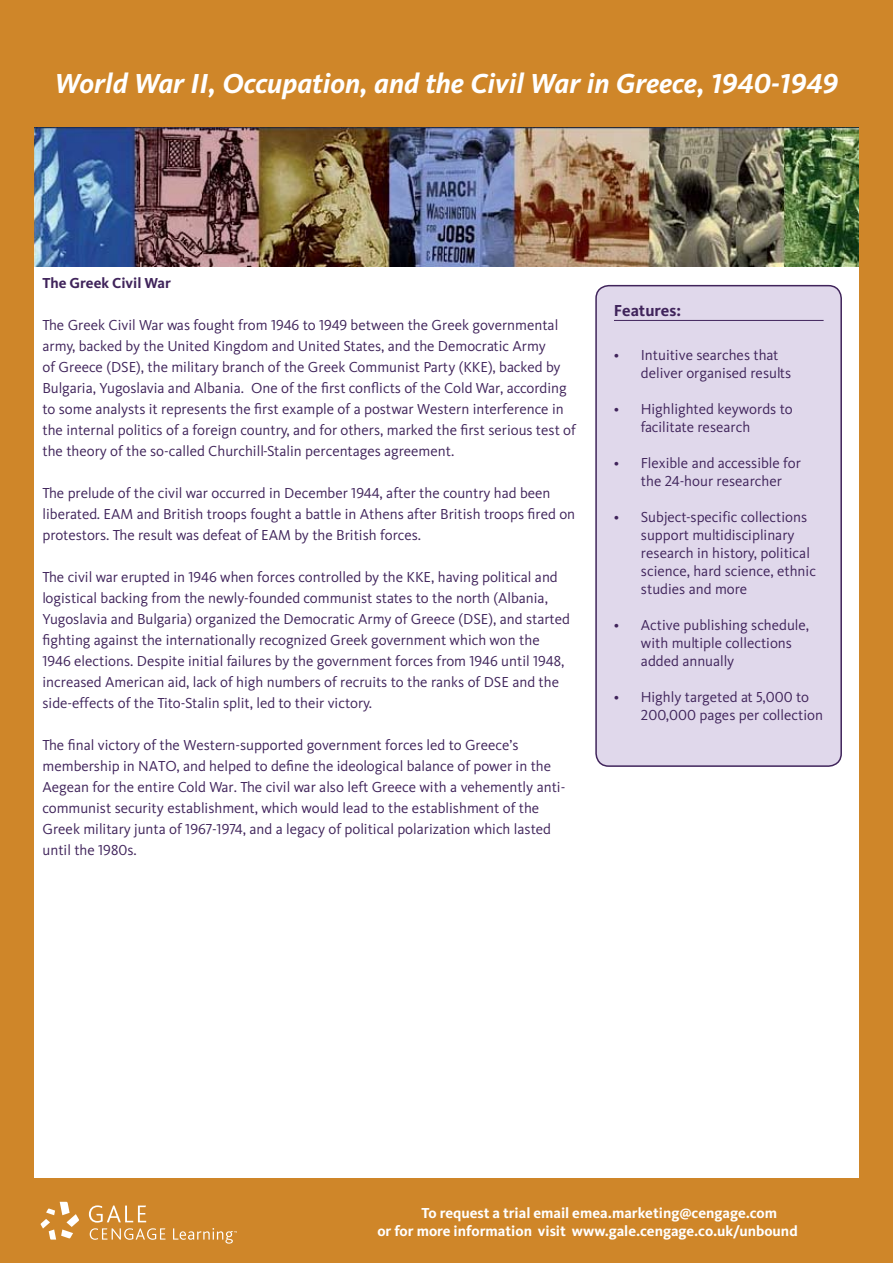
<style>
.page{position:relative;width:893px;height:1263px;background:#cf8629}
.page>*{position:absolute;margin:0;border:0;box-sizing:border-box;transform-origin:0 0}
.t1{font:italic 700 28.5px "Kievit CL";color:#fff}
.t2{font:700 16.5px "Kievit CL";color:#40245b}
.t3{font:15px/21px "Kievit CL";color:#40245b}
.t4{font:700 15px/18px "Kievit CL";color:#fff}
.t5{font:700 15px "Kievit CL";color:#40245b}
</style>
<div class="page">
<div style="left:34px;top:264px;width:825px;height:914px;background:#fff"></div>
<img style="left:34px;top:128px;width:825px;height:138px">
<svg style="left:89px;top:1205px;width:57px;height:17px"></svg>
<svg style="left:40px;top:1202px;width:39px;height:37px"></svg>
<svg style="left:90px;top:1228px;width:75px;height:12px"></svg>
<svg style="left:173px;top:1228px;width:64px;height:15px"></svg>
<div style="left:596px;top:286px;width:245px;height:480px;background:#e0d8eb;border-radius:13px"></div>
<hr style="left:614px;top:320px;width:210px;height:1px;background:#40245b">
<div style="left:595px;top:285px;width:247px;height:482px;border:2px solid #40245b;border-radius:13px"></div>
<h1 class="t1" style="left:55px;top:66px;width:784px">World War II, Occupation, and the Civil War in Greece, 1940-1949</h1>
<p class="t5" style="left:43px;top:274px;width:130px">The Greek Civil War</p>
<p class="t3" style="left:43px;top:315px;width:535px">The Greek Civil War was fought from 1946 to 1949 between the Greek governmental army, backed by the United Kingdom and United States, and the Democratic Army<br>of Greece (DSE), the military branch of the Greek Communist Party (KKE), backed by Bulgaria, Yugoslavia and Albania. One of the first conflicts of the Cold War, according to some analysts it represents the first example of a postwar Western interference in the internal politics of a foreign country, and for others, marked the first serious test of the theory of the so-called Churchill-Stalin percentages agreement.</p>
<p class="t3" style="left:43px;top:483px;width:534px">The prelude of the civil war occurred in December 1944, after the country had been liberated. EAM and British troops fought a battle in Athens after British troops fired on protestors. The result was defeat of EAM by the British forces.</p>
<p class="t3" style="left:43px;top:567px;width:529px">The civil war erupted in 1946 when forces controlled by the KKE, having political and logistical backing from the newly-founded communist states to the north (Albania, Yugoslavia and Bulgaria) organized the Democratic Army of Greece (DSE), and started fighting against the internationally recognized Greek government which won the 1946 elections. Despite initial failures by the government forces from 1946 until 1948, increased American aid, lack of high numbers of recruits to the ranks of DSE and the side-effects of the Tito-Stalin split, led to their victory.</p>
<p class="t3" style="left:43px;top:735px;width:524px">The final victory of the Western-supported government forces led to Greece’s membership in NATO, and helped to define the ideological balance of power in the Aegean for the entire Cold War. The civil war also left Greece with a vehemently anti&shy;communist security establishment, which would lead to the establishment of the Greek military junta of 1967-1974, and a legacy of political polarization which lasted until the 1980s.</p>
<p class="t2" style="left:614px;top:301px;width:69px">Features:</p>
<p class="t3" style="left:641px;top:346px;width:152px;line-height:18px;text-indent:-27px">• Intuitive searches that deliver organised results</p>
<p class="t3" style="left:641px;top:400px;width:153px;line-height:18px;text-indent:-27px">• Highlighted keywords to facilitate research</p>
<p class="t3" style="left:614px;top:454px;width:189px;line-height:18px;text-align:center">• Flexible and accessible for the 24-hour researcher</p>
<p class="t3" style="left:641px;top:508px;width:176px;line-height:18px;text-indent:-27px">• Subject-specific collections support multidisciplinary research in history, political science, hard science, ethnic studies and more</p>
<p class="t3" style="left:641px;top:616px;width:170px;line-height:18px;text-indent:-27px">• Active publishing schedule, with multiple collections added annually</p>
<p class="t3" style="left:641px;top:688px;width:183px;line-height:18px;text-indent:-27px">• Highly targeted at 5,000 to<br>200,000 pages per collection</p>
<p class="t4" style="left:377px;top:1204px;width:422px;text-indent:44px">To request a trial email emea.marketing@cengage.com<br>or for more information visit www.gale.cengage.co.uk/unbound</p>
</div>
